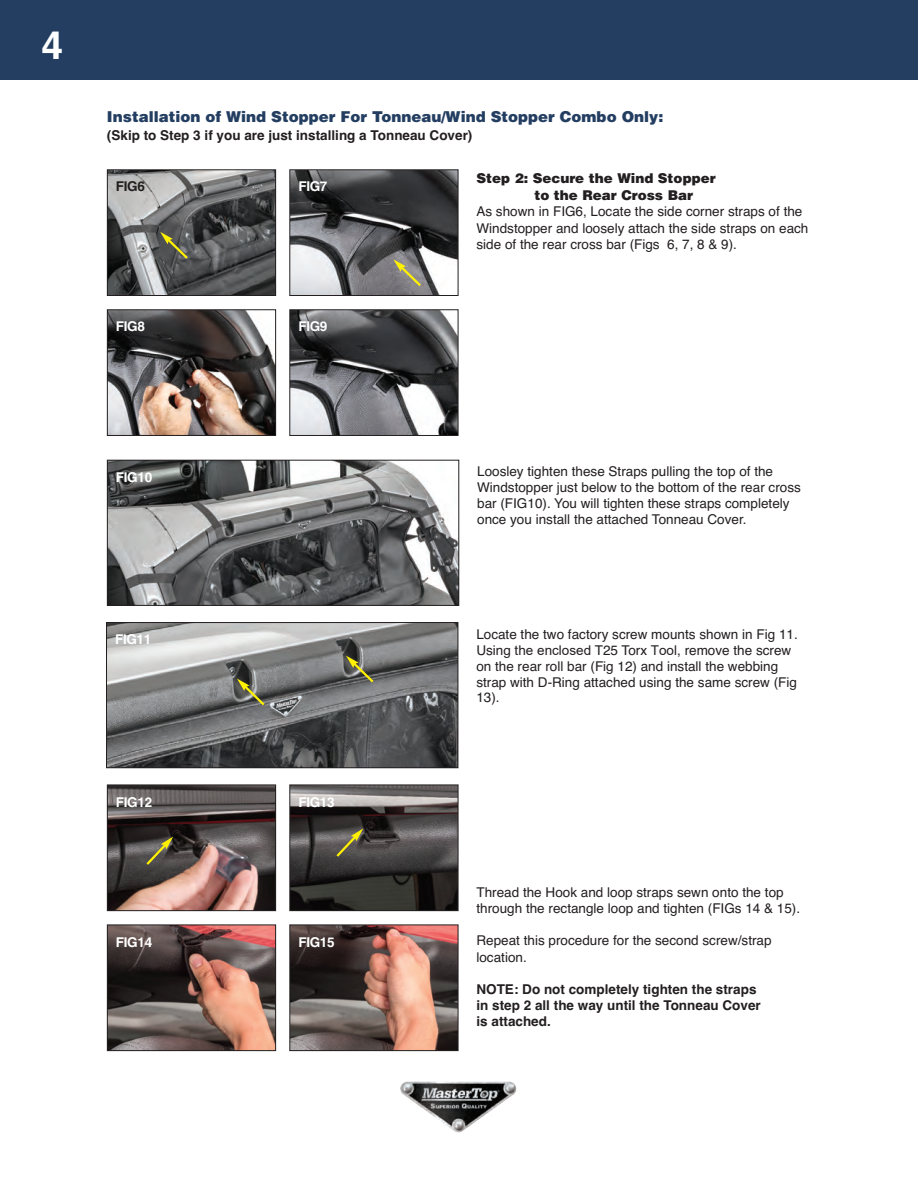
<style>
.page{position:relative;width:918px;height:1187px;background:#fff}
.page>*{position:absolute;margin:0;border:0;box-sizing:border-box;transform-origin:0 0}
.t1{font:700 39px "Helvetica";color:#fff}
.t2{font:900 15px "Helvetica";color:#233e61}
.t3{font:13.5px/16.2px "Helvetica";color:#231f20}
.t4{font:700 13.5px/16.2px "Helvetica";color:#231f20}
.t5{font:900 13.5px/16.5px "Helvetica";color:#231f20}
.t6{font:700 condensed 13.5px "Helvetica";letter-spacing:-.025em;color:#fff}
.t7{font:700 condensed 13.5px "Helvetica";color:#231f20}
.s1{font-family:"Arial"}
</style>
<div class="page">
<div style="left:0;top:0;width:917px;height:80px;background:#233e61"></div>
<img style="left:109px;top:171px;width:165px;height:123px">
<div style="left:107px;top:169px;width:169px;height:127px;border:1px solid #231f20"></div>
<img style="left:291px;top:171px;width:165px;height:123px">
<div style="left:289px;top:169px;width:169px;height:127px;border:1px solid #231f20"></div>
<svg style="left:160px;top:232px;width:30px;height:29px"></svg>
<svg style="left:393px;top:259px;width:30px;height:30px"></svg>
<img style="left:109px;top:311px;width:165px;height:123px">
<div style="left:107px;top:309px;width:169px;height:127px;border:1px solid #231f20"></div>
<img style="left:291px;top:311px;width:165px;height:123px">
<div style="left:289px;top:309px;width:169px;height:127px;border:1px solid #231f20"></div>
<img style="left:109px;top:462px;width:348px;height:142px">
<div style="left:107px;top:460px;width:352px;height:146px;border:1px solid #231f20"></div>
<img style="left:109px;top:787px;width:165px;height:122px">
<div style="left:107px;top:785px;width:169px;height:126px;border:1px solid #231f20"></div>
<img style="left:291px;top:787px;width:165px;height:122px">
<div style="left:289px;top:785px;width:169px;height:126px;border:1px solid #231f20"></div>
<svg style="left:144px;top:837px;width:29px;height:30px"></svg>
<svg style="left:334px;top:828px;width:29px;height:31px"></svg>
<img style="left:109px;top:927px;width:165px;height:122px">
<div style="left:107px;top:925px;width:169px;height:126px;border:1px solid #231f20"></div>
<img style="left:291px;top:927px;width:165px;height:122px">
<div style="left:289px;top:925px;width:169px;height:126px;border:1px solid #231f20"></div>
<img style="left:400px;top:1082px;width:116px;height:50px">
<img style="left:108px;top:624px;width:348px;height:142px">
<div style="left:106px;top:622px;width:352px;height:146px;border:1px solid #231f20"></div>
<svg style="left:237px;top:679px;width:30px;height:29px"></svg>
<svg style="left:346px;top:656px;width:30px;height:29px"></svg>
<h1 class="t1" style="left:42px;top:22px;width:23px">4</h1>
<p class="t2" style="left:107px;top:107px;width:557px">Installation of Wind Stopper For Tonneau/Wind Stopper Combo Only:</p>
<p class="t4" style="left:107px;top:127px;width:367px">(Skip to Step 3 if you are just installing a Tonneau Cover)</p>
<p class="t7" style="left:116px;top:182px;width:30px">FIG6</p>
<p class="t6" style="left:298px;top:182px;width:30px">FIG7</p>
<p class="t6" style="left:116px;top:322px;width:30px">FIG8</p>
<p class="t6" style="left:298px;top:322px;width:30px">FIG9</p>
<p class="t5" style="left:534px;top:170px;width:183px;text-indent:-58px">Step 2: Secure the Wind Stopper to the Rear Cross Bar</p>
<p class="t3" style="left:476px;top:204px;width:333px">As shown in FIG6, Locate the side corner straps of the<br>Windstopper and loosely attach the side straps on each side of the rear cross bar (Figs 6, 7, 8 &amp; 9).</p>
<p class="t6" style="left:116px;top:472px;width:38px">FIG10</p>
<p class="t6" style="left:115px;top:634px;width:38px">FIG11</p>
<p class="t6" style="left:116px;top:797px;width:38px">FIG12</p>
<p class="t6" style="left:298px;top:797px;width:38px">FIG13</p>
<p class="t6" style="left:116px;top:937px;width:38px">FIG14</p>
<p class="t6" style="left:298px;top:937px;width:38px">FIG15</p>
<p class="t3" style="left:477px;top:463px;width:325px">Loosley tighten these Straps pulling the top of the Windstopper just below to the bottom of the rear cross bar (FIG10). You will tighten these straps completely once you install the attached Tonneau Cover.</p>
<p class="t3" style="left:476px;top:626px;width:323px">Locate the two factory screw mounts shown in Fig 11.<br>Using <span class="s1">the enclosed</span> T25 Torx <span class="s1">Tool</span>, remove the screw on the rear roll bar (Fig 12) and install the webbing strap with D-Ring attached using the same screw (Fig 13).</p>
<p class="t3" style="left:476px;top:884px;width:325px">Thread the Hook and loop straps sewn onto the top through the rectangle loop and tighten (FIGs 14 &amp; 15).</p>
<p class="t3" style="left:476px;top:933px;width:296px">Repeat this procedure for the second screw/strap location.</p>
<p class="t4" style="left:476px;top:981px;width:286px">NOTE: Do not completely tighten the straps in step 2 all the way until the Tonneau Cover is attached.</p>
</div>
